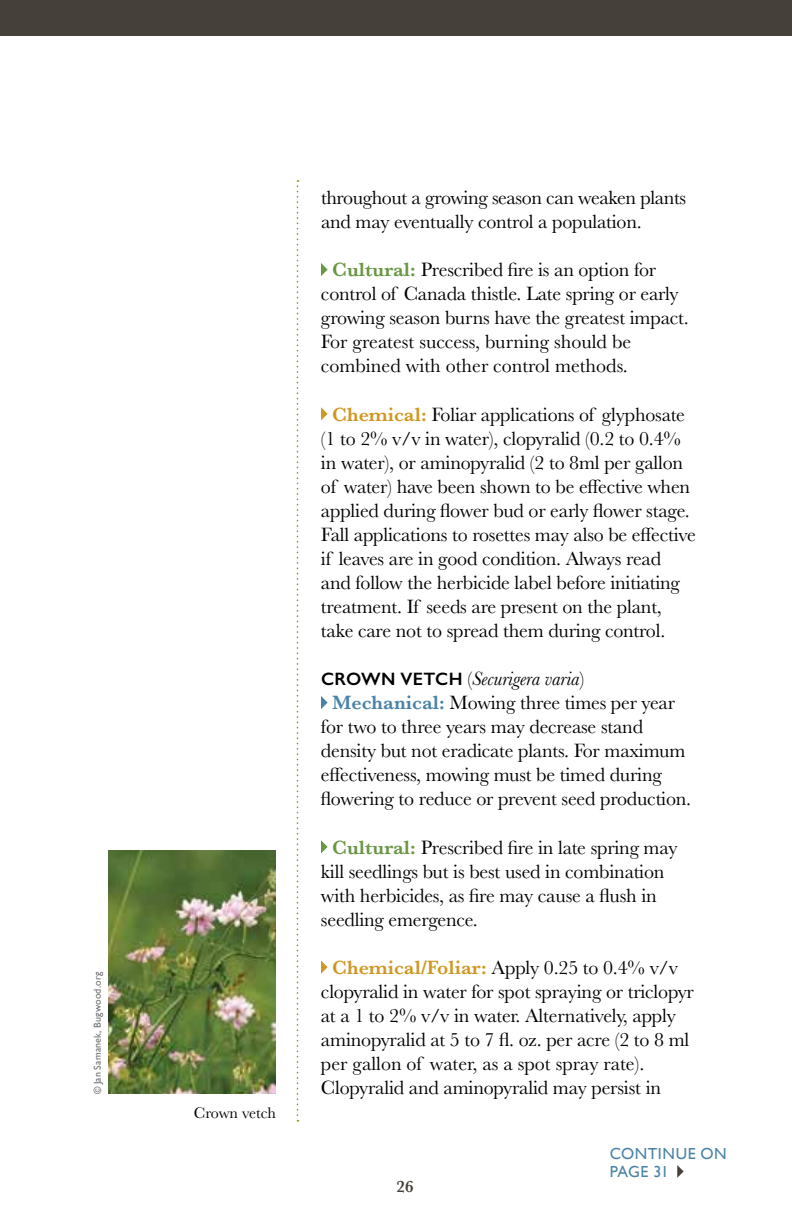
<style>
.page{position:relative;width:792px;height:1224px;background:#fff}
.page>*{position:absolute;margin:0;border:0;box-sizing:border-box;transform-origin:0 0}
.t1{font:20px/24px "Baskerville";letter-spacing:-.01em;color:#000}
.t2{font:italic 20px "Baskerville";color:#000}
.t3{font:600 17px "Baskerville";color:#45413a}
.t4{font:16px/18px "Gill Sans";letter-spacing:.03em;color:#4a83a7}
.t5{font:16px "Baskerville";letter-spacing:-.005em;color:#000}
.t6{font:10px "Gill Sans";letter-spacing:.015em;color:#6d6e71}
.s1{font-weight:600;color:#699744}
.s2{font-weight:600;color:#cf9822}
.s3{font-family:"Gill Sans";font-weight:600;font-style:normal;font-size:18px}
.s4{font-style:normal}
.s5{font-weight:600;color:#4a83a7}
</style>
<div class="page">
<svg style="left:297px;top:180px;width:2px;height:942px"></svg>
<div style="left:0;top:0;width:792px;height:36px;background:#45413a"></div>
<svg style="left:677px;top:1165px;width:7px;height:13px"></svg>
<img style="left:108px;top:850px;width:168px;height:244px">
<svg style="left:321px;top:263px;width:7px;height:13px"></svg>
<svg style="left:321px;top:407px;width:7px;height:14px"></svg>
<svg style="left:321px;top:696px;width:7px;height:13px"></svg>
<svg style="left:321px;top:840px;width:7px;height:14px"></svg>
<svg style="left:321px;top:961px;width:7px;height:13px"></svg>
<p class="t6" style="left:92px;top:1094px;width:124px;rotate:-90deg">© Jan Samanek, Bugwood.org</p>
<p class="t5" style="left:194px;top:1103px;width:84px">Crown vetch</p>
<p class="t1" style="left:321px;top:186px;width:367px">throughout a growing season can weaken plants and may eventually control a population.</p>
<p class="t1" style="left:321px;top:258px;width:369px;text-indent:11px"><span class="s1">Cultural:</span> Prescribed fire is an option for control of Canada thistle. Late spring or early growing season burns have the greatest impact.<br>For greatest success, burning should be combined with other control methods.</p>
<p class="t1" style="left:321px;top:402px;width:376px;text-indent:11px"><span class="s2">Chemical:</span> Foliar applications of glyphosate (1 to 2% v/v in water), clopyralid (0.2 to 0.4% in water), or aminopyralid (2 to 8ml per gallon of water) have been shown to be effective when applied during flower bud or early flower stage.<br>Fall applications to rosettes may also be effective if leaves are in good condition. Always read and follow the herbicide label before initiating treatment. If seeds are present on the plant, take care not to spread them during control.</p>
<p class="t2" style="left:321px;top:665px;width:265px"><span class="s3">CROWN VETCH</span> <span class="s4">(</span>Securigera varia<span class="s4">)</span></p>
<p class="t1" style="left:332px;top:691px;width:344px"><span class="s5">Mechanical:</span> Mowing three times per year</p>
<p class="t1" style="left:321px;top:715px;width:324px">for two to three years may decrease stand</p>
<p class="t1" style="left:321px;top:739px;width:366px">density but not eradicate plants. For maximum</p>
<p class="t1" style="left:321px;top:763px;width:342px">effectiveness, mowing must be timed during</p>
<p class="t1" style="left:321px;top:787px;width:372px">flowering to reduce or prevent seed production.</p>
<p class="t1" style="left:321px;top:835px;width:358px;text-indent:11px"><span class="s1">Cultural:</span> Prescribed fire in late spring may kill seedlings but is best used in combination with herbicides, as fire may cause a flush in seedling emergence.</p>
<p class="t1" style="left:321px;top:956px;width:374px;text-indent:11px"><span class="s2">Chemical/Foliar:</span> Apply 0.25 to 0.4% v/v clopyralid in water for spot spraying or triclopyr at a 1 to 2% v/v in water. Alternatively, apply aminopyralid at 5 to 7 fl. oz. per acre (2 to 8 ml per gallon of water, as a spot spray rate).</p>
<p class="t1" style="left:321px;top:1076px;width:342px">Clopyralid and aminopyralid may persist in</p>
<p class="t3" style="left:396px;top:1175px;width:19px">26</p>
<p class="t4" style="left:610px;top:1144px;width:119px">CONTINUE ON<br>PAGE 31</p>
</div>
